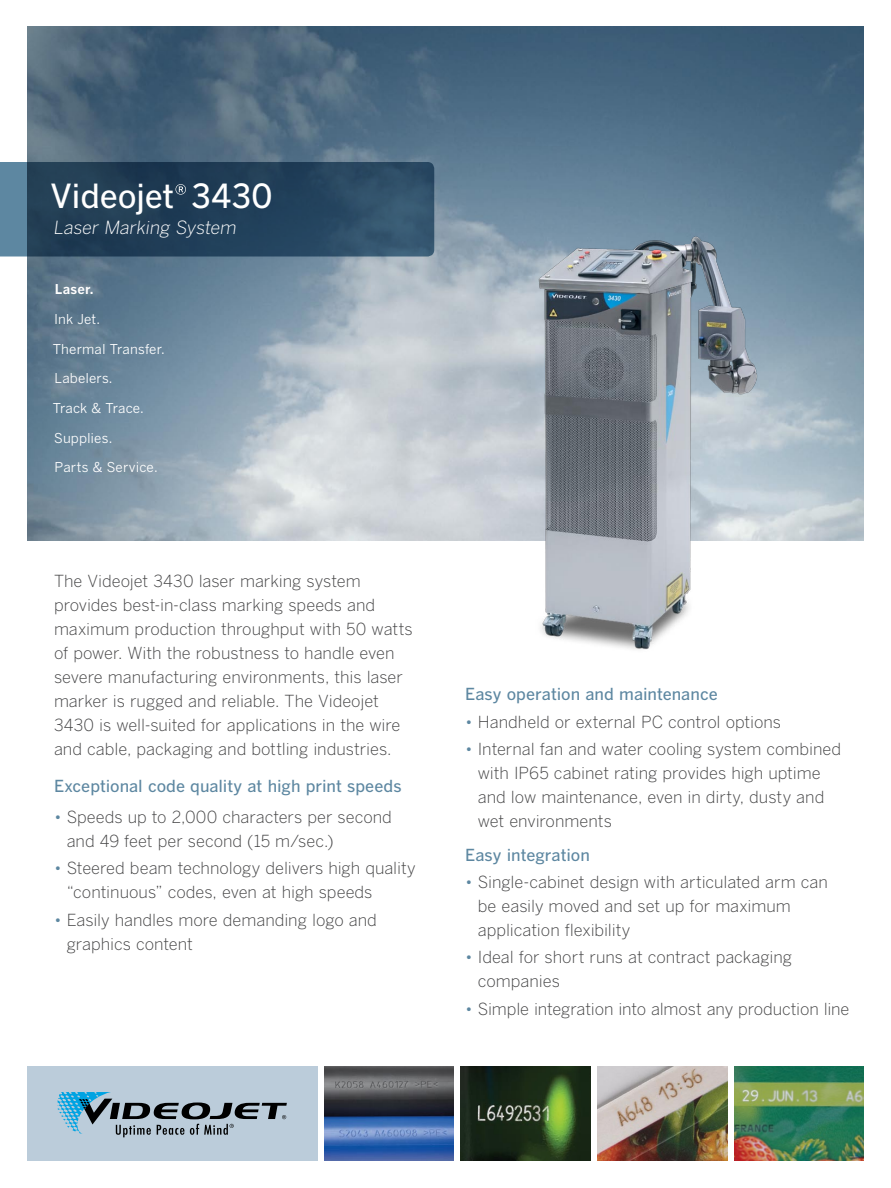
<style>
.page{position:relative;width:891px;height:1188px;background:#fff}
.page>*{position:absolute;margin:0;border:0;box-sizing:border-box;transform-origin:0 0}
.t1{font:33px "Benton Got Med";letter-spacing:-.01em;color:#fff}
.t2{font:18px "Benton Got Lt It";letter-spacing:-.005em;color:#fff}
.t3{font:16.5px/24px "Benton Got Lt";letter-spacing:-.005em;color:#414142}
.t4{font:16.5px "Benton Got Med";color:#5d87a1}
.t5{font:13.5px/29.7px "Benton Got Reg";letter-spacing:.01em;color:#fff}
.t6{font:13.5px "Benton Got Bol";letter-spacing:.015em;color:#fff}
.s1{color:#5d87a1}
</style>
<div class="page">
<img style="left:27px;top:27px;width:837px;height:513px">
<div style="left:27px;top:1067px;width:290px;height:94px;background:#bbccda"></div>
<svg style="left:57px;top:1092px;width:230px;height:45px"></svg>
<img style="left:530px;top:225px;width:233px;height:425px">
<svg style="left:0;top:162px;width:434px;height:94px;background:#284760"></svg>
<img style="left:597px;top:1067px;width:130px;height:94px">
<img style="left:461px;top:1067px;width:130px;height:94px">
<img style="left:734px;top:1066px;width:130px;height:95px">
<img style="left:324px;top:1067px;width:130px;height:94px">
<h1 class="t1" style="left:50px;top:176px;width:224px">Videojet 3430</h1>
<p class="t2" style="left:54px;top:216px;width:184px">Laser Marking System</p>
<p class="t6" style="left:55px;top:281px;width:41px">Laser.</p>
<p class="t5" style="left:53px;top:304px;width:113px">Ink Jet.<br>Thermal Transfer.</p>
<p class="t5" style="left:53px;top:363px;width:106px">Labelers.<br>Track &amp; Trace.<br>Supplies.<br>Parts &amp; Service.</p>
<p class="t3" style="left:54px;top:569px;width:360px">The Videojet 3430 laser marking system provides best-in-class marking speeds and maximum production throughput with 50 watts of power. With the robustness to handle even severe manufacturing environments, this laser marker is rugged and reliable. The Videojet 3430 is well-suited for applications in the wire and cable, packaging and bottling industries.</p>
<p class="t4" style="left:54px;top:776px;width:349px">Exceptional code quality at high print speeds</p>
<p class="t3" style="left:67px;top:805px;width:327px;text-indent:-13px"><span class="s1">•</span> Speeds up to 2,000 characters per second and 49 feet per second (15 m/sec.)</p>
<p class="t3" style="left:67px;top:856px;width:350px;text-indent:-13px"><span class="s1">•</span> Steered beam technology delivers high quality “continuous” codes, even at high speeds</p>
<p class="t3" style="left:67px;top:908px;width:312px;text-indent:-13px"><span class="s1">•</span> Easily handles more demanding logo and graphics content</p>
<p class="t4" style="left:465px;top:684px;width:254px">Easy operation and maintenance</p>
<p class="t3" style="left:465px;top:709px;width:318px"><span class="s1">•</span> Handheld or external PC control options</p>
<p class="t3" style="left:478px;top:737px;width:365px;text-indent:-13px"><span class="s1">•</span> Internal fan and water cooling system combined with IP65 cabinet rating provides high uptime and low maintenance, even in dirty, dusty and wet environments</p>
<p class="t4" style="left:465px;top:845px;width:126px">Easy integration</p>
<p class="t3" style="left:478px;top:870px;width:352px;text-indent:-13px"><span class="s1">•</span> Single-cabinet design with articulated arm can be easily moved and set up for maximum application flexibility</p>
<p class="t3" style="left:478px;top:945px;width:316px;text-indent:-13px"><span class="s1">•</span> Ideal for short runs at contract packaging companies</p>
<p class="t3" style="left:465px;top:996px;width:386px"><span class="s1">•</span> Simple integration into almost any production line</p>
</div>
